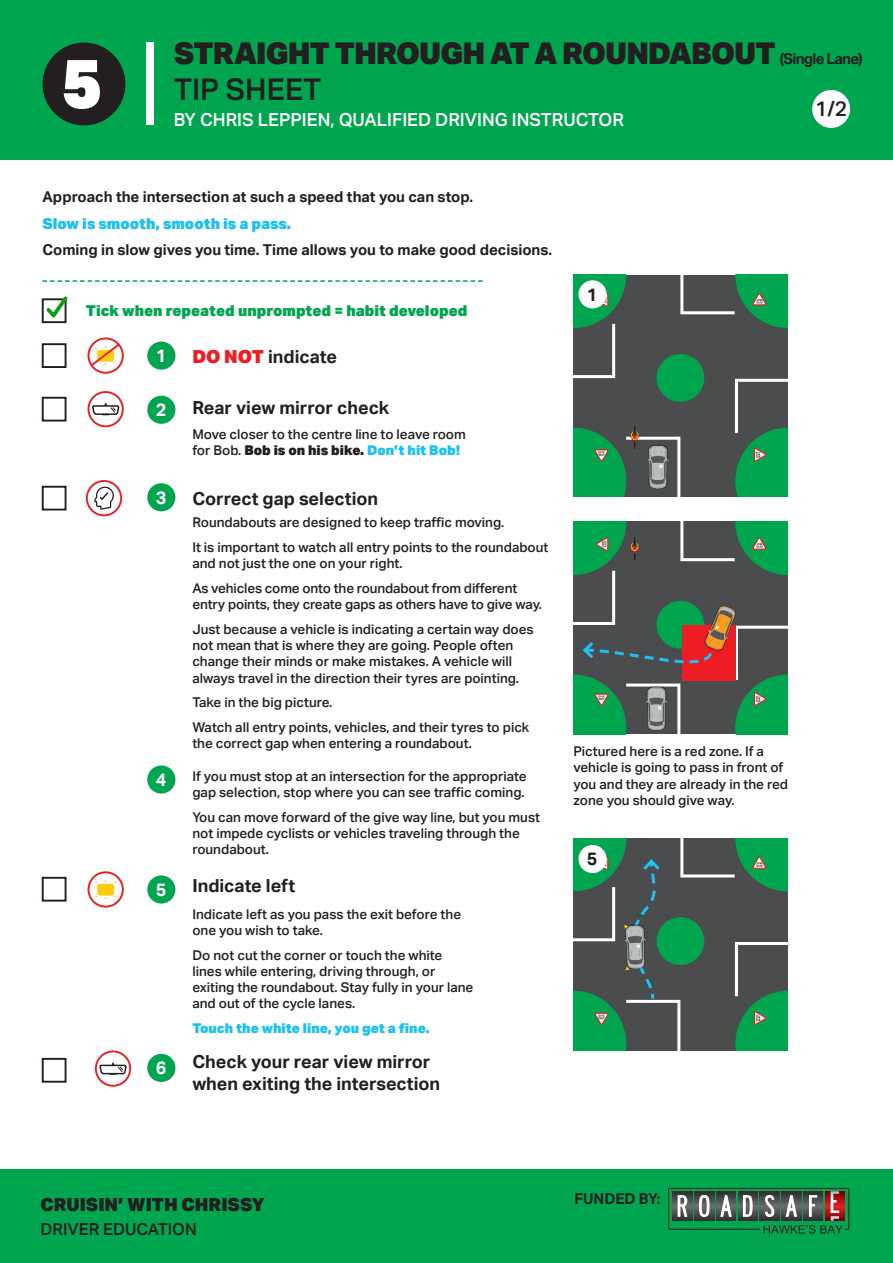
<style>
.page{position:relative;width:893px;height:1263px;background:#fff}
.page>*{position:absolute;margin:0;border:0;box-sizing:border-box;transform-origin:0 0}
.t1{font:900 69px "Aktiv Grotesk";color:#fff}
.t2{font:900 30px/36px "Aktiv Grotesk";letter-spacing:-.03em;color:#231f20}
.t3{font:500 21px "Aktiv Grotesk";color:#231f20}
.t4{font:700 18px/21.6px "Aktiv Grotesk";color:#231f20}
.t5{font:500 18px "Aktiv Grotesk";color:#fff}
.t6{font:900 18px "Aktiv Grotesk";color:#231f20}
.t7{font:700 18px "Aktiv Grotesk";color:#fff}
.t8{font:500 16.5px "Aktiv Grotesk";color:#231f20}
.t9{font:700 15px "Aktiv Grotesk";color:#231f20}
.t10{font:900 15px "Aktiv Grotesk";color:#00a54f}
.t11{font:900 15px "Aktiv Grotesk";color:#1ac1f3}
.t12{font:500 13.5px/16.2px "Aktiv Grotesk";color:#231f20}
.t13{font:900 13.5px "Aktiv Grotesk";color:#1ac1f3}
.s1{font-weight:700;font-size:15px}
.s2{font-weight:500}
.s3{font-weight:900;color:#ee1d23}
.s4{font-weight:900}
.s5{font-weight:900;color:#1ac1f3}
</style>
<div class="page">
<div style="left:573px;top:275px;width:214px;height:221px;background:#4b4c4d"></div>
<div style="left:0;top:0;width:893px;height:159px;background:#00a54f"></div>
<div style="left:146px;top:43px;width:8px;height:82px;background:#fff"></div>
<svg style="left:43px;top:280px;width:440px;height:2px"></svg>
<div style="left:812px;top:90px;width:38px;height:38px;background:#fff;border-radius:50%"></div>
<div style="left:656px;top:354px;width:48px;height:48px;background:#00a54f;border-radius:50%"></div>
<svg style="left:573px;top:275px;width:53px;height:104px"></svg>
<svg style="left:573px;top:426px;width:108px;height:70px"></svg>
<svg style="left:735px;top:378px;width:52px;height:118px"></svg>
<svg style="left:680px;top:275px;width:107px;height:53px"></svg>
<svg style="left:573px;top:522px;width:214px;height:212px;background:#4b6552"></svg>
<svg style="left:573px;top:838px;width:214px;height:212px;background:#406754"></svg>
<div style="left:147px;top:765px;width:28px;height:29px;background:#00a54f;border-radius:50%"></div>
<div style="left:0;top:1169px;width:893px;height:94px;background:#00a54f"></div>
<div style="left:578px;top:280px;width:29px;height:28px;background:#fff;border-radius:50%"></div>
<div style="left:578px;top:845px;width:29px;height:28px;background:#fff;border-radius:50%"></div>
<div style="left:43px;top:43px;width:82px;height:82px;background:#231f20;border-radius:50%"></div>
<div style="left:147px;top:342px;width:28px;height:28px;background:#00a54f;border-radius:50%"></div>
<div style="left:88px;top:337px;width:36px;height:37px;border:2px solid #ee1d23;border-radius:50%"></div>
<svg style="left:89px;top:342px;width:32px;height:26px"></svg>
<div style="left:42px;top:343px;width:25px;height:25px;border:2px solid #231f20"></div>
<div style="left:147px;top:396px;width:28px;height:28px;background:#00a54f;border-radius:50%"></div>
<div style="left:88px;top:391px;width:36px;height:36px;border:2px solid #ee1d23;border-radius:50%"></div>
<svg style="left:92px;top:403px;width:29px;height:13px"></svg>
<div style="left:42px;top:397px;width:25px;height:24px;border:2px solid #231f20"></div>
<div style="left:147px;top:483px;width:28px;height:28px;background:#00a54f;border-radius:50%"></div>
<div style="left:86px;top:480px;width:36px;height:36px;border:2px solid #ee1d23;border-radius:50%"></div>
<svg style="left:94px;top:487px;width:20px;height:23px"></svg>
<div style="left:42px;top:486px;width:25px;height:24px;border:2px solid #231f20"></div>
<div style="left:147px;top:875px;width:28px;height:28px;background:#00a54f;border-radius:50%"></div>
<div style="left:97px;top:884px;width:17px;height:11px;background:#feca0a;border-radius:2px"></div>
<div style="left:88px;top:871px;width:36px;height:36px;border:2px solid #ee1d23;border-radius:50%"></div>
<div style="left:42px;top:877px;width:25px;height:24px;border:2px solid #231f20"></div>
<div style="left:147px;top:1054px;width:28px;height:28px;background:#00a54f;border-radius:50%"></div>
<div style="left:95px;top:1050px;width:36px;height:37px;border:2px solid #ee1d23;border-radius:50%"></div>
<svg style="left:100px;top:1062px;width:28px;height:13px"></svg>
<div style="left:42px;top:1058px;width:25px;height:25px;border:2px solid #231f20"></div>
<div style="left:42px;top:298px;width:25px;height:25px;border:2px solid #231f20"></div>
<svg style="left:43px;top:296px;width:25px;height:26px"></svg>
<svg style="left:673px;top:1191px;width:19px;height:30px"></svg>
<svg style="left:678px;top:1195px;width:9px;height:22px"></svg>
<svg style="left:694px;top:1191px;width:20px;height:30px"></svg>
<svg style="left:699px;top:1195px;width:11px;height:22px"></svg>
<svg style="left:716px;top:1191px;width:20px;height:30px"></svg>
<svg style="left:720px;top:1195px;width:12px;height:22px"></svg>
<svg style="left:738px;top:1191px;width:20px;height:30px"></svg>
<svg style="left:743px;top:1195px;width:10px;height:22px"></svg>
<svg style="left:760px;top:1191px;width:3px;height:30px"></svg>
<svg style="left:843px;top:1191px;width:2px;height:30px"></svg>
<div style="left:668px;top:1188px;width:181px;height:41px;border:1px solid #231f20"></div>
<svg style="left:763px;top:1191px;width:80px;height:43px"></svg>
<p class="t1" style="left:61px;top:38px;width:42px">5</p>
<p class="t2" style="left:174px;top:34px;width:690px">STRAIGHT THROUGH AT A ROUNDABOUT <span class="s1">(Single Lane)<br></span><span class="s2">TIP SHEET</span></p>
<p class="t5" style="left:174px;top:109px;width:452px">BY CHRIS LEPPIEN, QUALIFIED DRIVING INSTRUCTOR</p>
<p class="t3" style="left:815px;top:97px;width:34px">1/2</p>
<p class="t9" style="left:43px;top:188px;width:432px">Approach the intersection at such a speed that you can stop.</p>
<p class="t11" style="left:43px;top:214px;width:250px">Slow is smooth, smooth is a pass.</p>
<p class="t9" style="left:43px;top:241px;width:511px">Coming in slow gives you time. Time allows you to make good decisions.</p>
<p class="t10" style="left:86px;top:301px;width:383px">Tick when repeated unprompted = habit developed</p>
<p class="t7" style="left:156px;top:345px;width:12px">1</p>
<p class="t4" style="left:192px;top:346px;width:146px"><span class="s3">DO NOT</span> indicate</p>
<p class="t4" style="left:192px;top:397px;width:198px">Rear view mirror check</p>
<p class="t12" style="left:192px;top:426px;width:275px">Move closer to the centre line to leave room for Bob. <span class="s4">Bob is on his bike.</span> <span class="s5">Don’t hit Bob!</span></p>
<p class="t7" style="left:156px;top:399px;width:12px">2</p>
<p class="t7" style="left:156px;top:487px;width:12px">3</p>
<p class="t4" style="left:192px;top:488px;width:187px">Correct gap selection</p>
<p class="t12" style="left:192px;top:515px;width:313px">Roundabouts are designed to keep traffic moving.</p>
<p class="t12" style="left:192px;top:539px;width:357px">It is important to watch all entry points to the roundabout and not just the one on your right.</p>
<p class="t12" style="left:192px;top:580px;width:351px">As vehicles come onto the roundabout from different entry points, they create gaps as others have to give way.</p>
<p class="t12" style="left:192px;top:621px;width:343px">Just because a vehicle is indicating a certain way does not mean that is where they are going. People often change their minds or make mistakes. A vehicle will always travel in the direction their tyres are pointing.</p>
<p class="t12" style="left:192px;top:694px;width:142px">Take in the big picture.</p>
<p class="t12" style="left:192px;top:719px;width:339px">Watch all entry points, vehicles, and their tyres to pick the correct gap when entering a roundabout.</p>
<p class="t7" style="left:156px;top:769px;width:12px">4</p>
<p class="t12" style="left:192px;top:768px;width:336px">If you must stop at an intersection for the appropriate gap selection, stop where you can see traffic coming.</p>
<p class="t12" style="left:192px;top:809px;width:349px">You can move forward of the give way line, but you must not impede cyclists or vehicles traveling through the roundabout.</p>
<p class="t7" style="left:156px;top:879px;width:12px">5</p>
<p class="t4" style="left:192px;top:875px;width:104px">Indicate left</p>
<p class="t12" style="left:192px;top:906px;width:270px">Indicate left as you pass the exit before the one you wish to take.</p>
<p class="t12" style="left:192px;top:947px;width:283px">Do not cut the corner or touch the white lines while entering, driving through, or exiting the roundabout. Stay fully in your lane and out of the cycle lanes.</p>
<p class="t13" style="left:192px;top:1019px;width:239px">Touch the white line, you get a fine.</p>
<p class="t4" style="left:192px;top:1051px;width:249px">Check your rear view mirror when exiting the intersection</p>
<p class="t7" style="left:156px;top:1057px;width:12px">6</p>
<p class="t4" style="left:587px;top:284px;width:12px">1</p>
<p class="t12" style="left:573px;top:743px;width:216px">Pictured here is a red zone. If a vehicle is going to pass in front of you and they are already in the red zone you should give way.</p>
<p class="t4" style="left:587px;top:848px;width:12px">5</p>
<p class="t6" style="left:40px;top:1193px;width:226px">CRUISIN’ WITH CHRISSY</p>
<p class="t8" style="left:40px;top:1220px;width:158px">DRIVER EDUCATION</p>
<p class="t9" style="left:574px;top:1190px;width:87px">FUNDED BY:</p>
</div>
